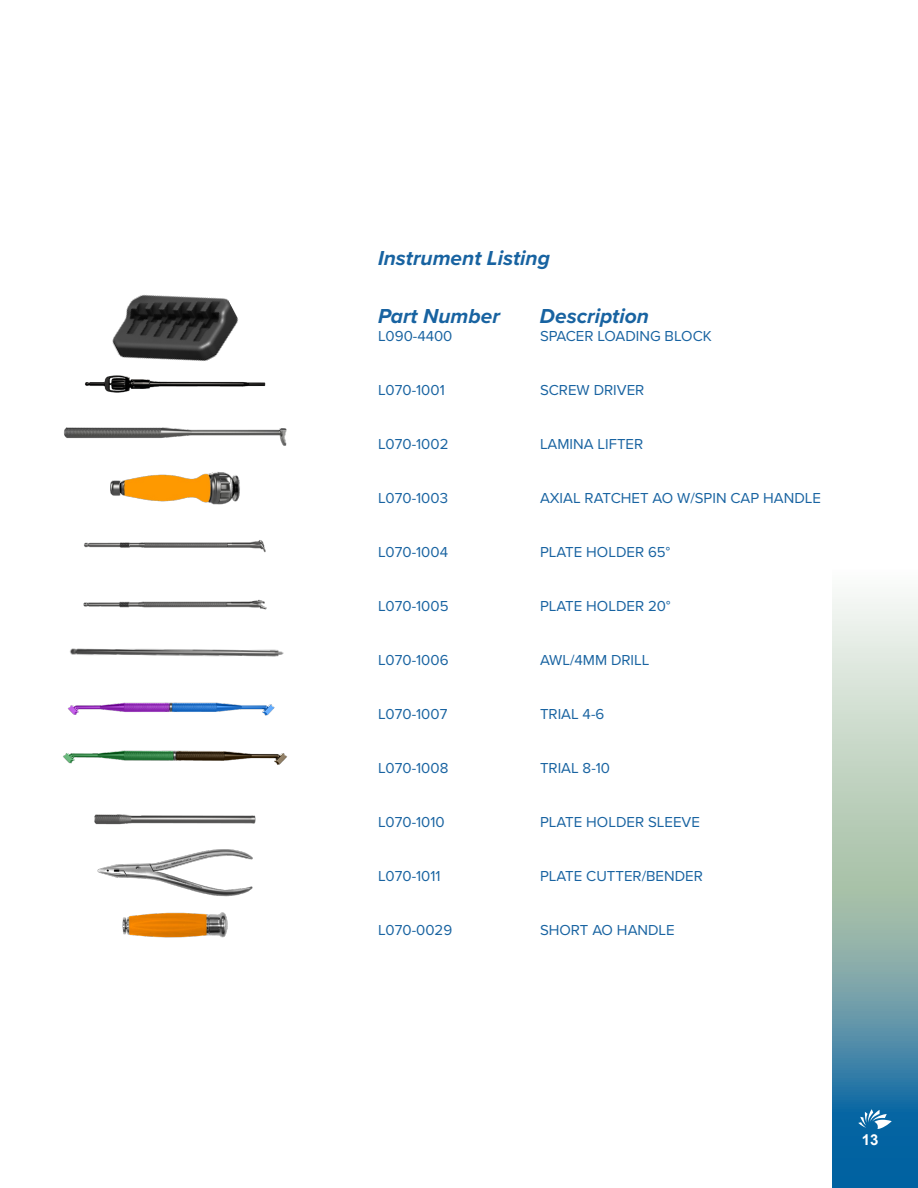
<style>
.page{position:relative;width:918px;height:1188px;background:#fff}
.page>*{position:absolute;margin:0;border:0;box-sizing:border-box;transform-origin:0 0}
.t1{font:italic 700 21px "Proxima Nova";color:#1863a1}
.t2{font:15px "Proxima Nova";color:#1863a1}
.t3{font:700 15px "Arial";color:#fff}
</style>
<div class="page">
<svg style="left:832px;top:597px;width:86px;height:591px;background:#8db3b9"></svg>
<img style="left:85px;top:382px;width:181px;height:11px">
<img style="left:64px;top:427px;width:223px;height:78px">
<img style="left:84px;top:540px;width:182px;height:13px">
<img style="left:70px;top:648px;width:214px;height:9px">
<img style="left:83px;top:599px;width:184px;height:11px">
<img style="left:63px;top:750px;width:225px;height:15px">
<img style="left:67px;top:702px;width:208px;height:14px">
<img style="left:94px;top:814px;width:162px;height:11px">
<img style="left:97px;top:849px;width:156px;height:48px">
<img style="left:122px;top:912px;width:106px;height:26px">
<img style="left:89px;top:294px;width:172px;height:90px">
<h1 class="t1" style="left:378px;top:243px;width:174px">Instrument Listing</h1>
<h1 class="t1" style="left:378px;top:300px;width:123px">Part Number</h1>
<h1 class="t1" style="left:540px;top:300px;width:110px">Description</h1>
<p class="t2" style="left:378px;top:324px;width:76px">L090-4400</p>
<p class="t2" style="left:540px;top:324px;width:173px">SPACER LOADING BLOCK</p>
<p class="t2" style="left:378px;top:378px;width:68px">L070-1001</p>
<p class="t2" style="left:540px;top:378px;width:106px">SCREW DRIVER</p>
<p class="t2" style="left:378px;top:432px;width:72px">L070-1002</p>
<p class="t2" style="left:540px;top:432px;width:105px">LAMINA LIFTER</p>
<p class="t2" style="left:378px;top:486px;width:72px">L070-1003</p>
<p class="t2" style="left:540px;top:486px;width:283px">AXIAL RATCHET AO W/SPIN CAP HANDLE</p>
<p class="t2" style="left:378px;top:540px;width:72px">L070-1004</p>
<p class="t2" style="left:540px;top:540px;width:132px">PLATE HOLDER 65°</p>
<p class="t2" style="left:378px;top:594px;width:72px">L070-1005</p>
<p class="t2" style="left:540px;top:594px;width:132px">PLATE HOLDER 20°</p>
<p class="t2" style="left:378px;top:648px;width:72px">L070-1006</p>
<p class="t2" style="left:540px;top:648px;width:111px">AWL/4MM DRILL</p>
<p class="t2" style="left:378px;top:702px;width:71px">L070-1007</p>
<p class="t2" style="left:540px;top:702px;width:66px">TRIAL 4-6</p>
<p class="t2" style="left:378px;top:756px;width:72px">L070-1008</p>
<p class="t2" style="left:540px;top:756px;width:72px">TRIAL 8-10</p>
<p class="t2" style="left:378px;top:810px;width:68px">L070-1010</p>
<p class="t2" style="left:540px;top:810px;width:162px">PLATE HOLDER SLEEVE</p>
<p class="t2" style="left:378px;top:864px;width:64px">L070-1011</p>
<p class="t2" style="left:540px;top:864px;width:164px">PLATE CUTTER/BENDER</p>
<p class="t2" style="left:378px;top:918px;width:76px">L070-0029</p>
<p class="t2" style="left:540px;top:918px;width:136px">SHORT AO HANDLE</p>
<p class="t3" style="left:862px;top:1130px;width:18px">13</p>
</div>
